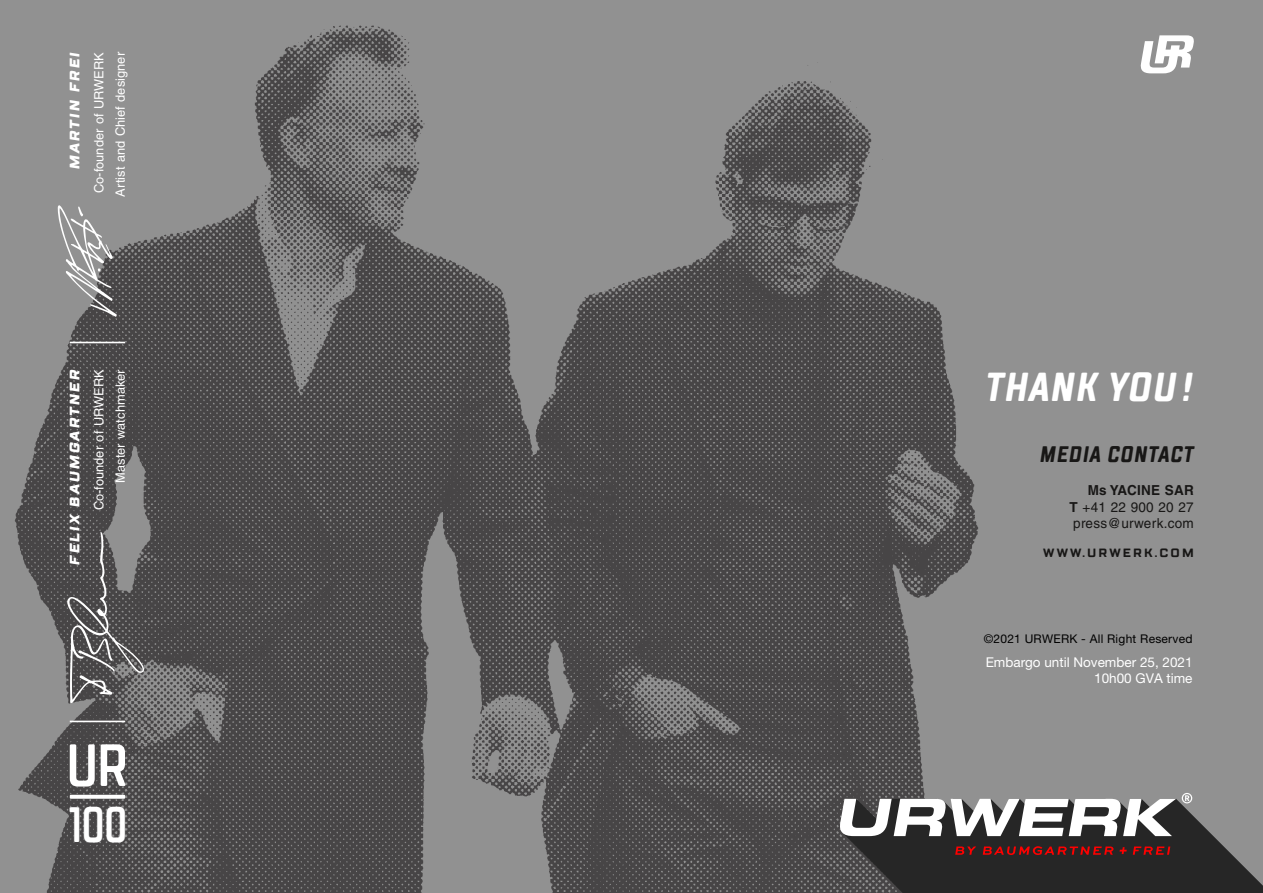
<style>
.page{position:relative;width:1263px;height:893px;background:#919191}
.page>*{position:absolute;margin:0;border:0;box-sizing:border-box;transform-origin:0 0}
.t1{font:600 59.4px "TT Lakes Compressed";color:#fff}
.t2{font:600 49.65px "TT Lakes Compressed";color:#fff;scale:.92 1}
.t3{font:italic 700 40.5px "TT Lakes Compressed";letter-spacing:.025em;color:#fff}
.t4{font:italic 700 22.5px "TT Lakes Compressed";letter-spacing:.04em;color:#181716}
.t5{font:13.8px/16.5px "Helvetica LT Std";letter-spacing:.02em;color:#181716;text-align:justify}
.t6{font:italic 800 13.8px "TT Lakes";letter-spacing:.145em;color:#fff}
.t7{font:13.5px/16.2px "Helvetica Neue LT Std";color:#fff;text-align:right}
.t8{font:12.75px/21.6px "Helvetica LT Std";letter-spacing:.005em;color:#fff;text-align:center}
.t9{font:12px "Helvetica Neue LT Std";letter-spacing:.02em;color:#000}
.t10{font:700 12px "TT Lakes";letter-spacing:.18em;color:#181716}
.s1{font-weight:700}
</style>
<div class="page">
<img style="left:15px;top:25px;width:964px;height:868px">
<svg style="left:839px;top:793px;width:424px;height:100px;background:#605b5b"></svg>
<svg style="left:1140px;top:35px;width:54px;height:38px"></svg>
<hr style="left:70px;top:342px;width:55px;height:1px;background:#fff">
<hr style="left:70px;top:721px;width:55px;height:1px;background:#fff">
<svg style="left:58px;top:205px;width:59px;height:112px"></svg>
<svg style="left:63px;top:532px;width:85px;height:172px"></svg>
<svg style="left:70px;top:795px;width:55px;height:4px"></svg>
<p class="t6" style="left:66px;top:169px;width:119px;rotate:-90deg">MARTIN FREI</p>
<p class="t8" style="left:88px;top:197px;width:146px;rotate:-90deg">Co-founder of URWERK<br>Artist and Chief designer</p>
<p class="t6" style="left:66px;top:565px;width:197px;rotate:-90deg">FELIX BAUMGARTNER</p>
<p class="t8" style="left:88px;top:510px;width:142px;text-align:right;rotate:-90deg">Co-founder of URWERK<br>Master watchmaker</p>
<h1 class="t1" style="left:65px;top:727px;width:65px">UR</h1>
<h2 class="t2" style="left:69px;top:793px;width:66px">100</h2>
<h3 class="t3" style="left:986px;top:361px;width:209px">THANK YOU!</h3>
<h3 class="t4" style="left:1040px;top:440px;width:155px">MEDIA CONTACT</h3>
<p class="t5" style="left:1069px;top:482px;width:126px;text-indent:18px"><span class="s1">Ms YACINE SAR T</span> +41 22 900 20 27 press@urwerk.com</p>
<p class="t10" style="left:1043px;top:545px;width:152px">WWW.URWERK.COM</p>
<p class="t9" style="left:984px;top:632px;width:210px">©2021 URWERK - All Right Reserved</p>
<p class="t7" style="left:986px;top:653px;width:208px">Embargo until November 25, 2021<br>10h00 GVA time</p>
</div>
